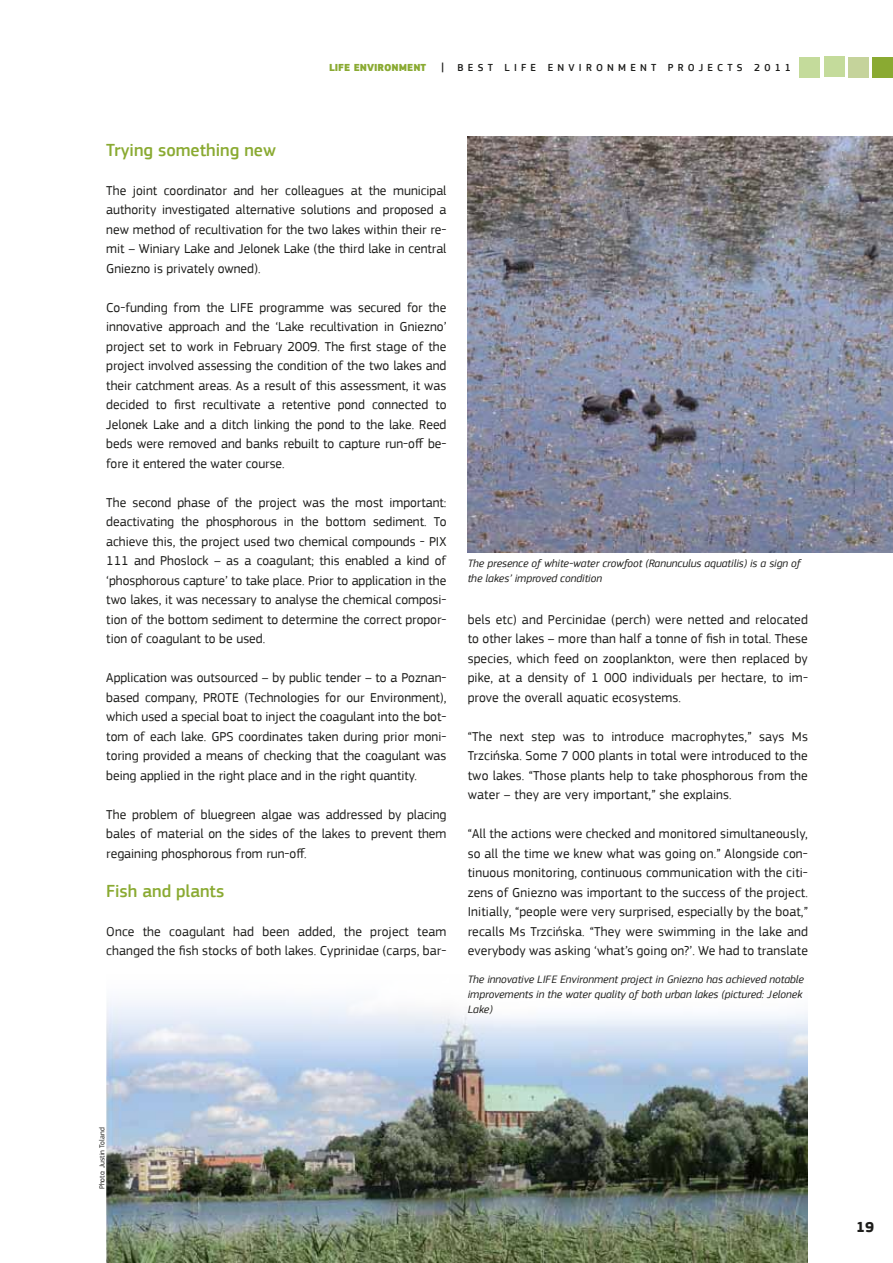
<style>
.page{position:relative;width:893px;height:1263px;background:#fff}
.page>*{position:absolute;margin:0;border:0;box-sizing:border-box;transform-origin:0 0}
.t1{font:500 18px "PF Square Sans Pro";color:#8aaa32}
.t2{font:700 15px "PF Square Sans Pro";color:#1d1d1b}
.t3{font:13.5px/19.5px "PF Square Sans Pro";color:#1d1d1b;text-align:justify}
.t4{font:italic 11.25px/15px "PF Square Sans Pro";color:#1d1d1b}
.t5{font:500 10.5px "PF Square Sans Pro";letter-spacing:.4em;color:#1d1d1b}
.t6{font:7.5px "PF Square Sans Pro";color:#1d1d1b}
.s1{font-weight:900;color:#8aaa32}
.s2{font-size:12px}
</style>
<div class="page">
<img style="left:106px;top:1000px;width:702px;height:263px">
<img style="left:468px;top:136px;width:425px;height:417px">
<div style="left:799px;top:57px;width:20px;height:20px;background:#c4db9b"></div>
<div style="left:824px;top:56px;width:20px;height:21px;background:#c4db9b"></div>
<div style="left:848px;top:58px;width:21px;height:20px;background:#c5d39b"></div>
<div style="left:873px;top:57px;width:20px;height:20px;background:#8aaa32"></div>
<p class="t5" style="left:329px;top:61px;width:463px"><span class="s1">LIFE ENVIRONMENT</span> <span class="s2">|</span> Best LIFE eNVIRONME NT Pro jects 2011</p>
<h1 class="t1" style="left:106px;top:139px;width:171px">Trying something new</h1>
<p class="t3" style="left:106px;top:180px;width:342px">The joint coordinator and her colleagues at the municipal authority investigated alternative solutions and proposed a new method of recultivation for the two lakes within their re&shy;mit – Winiary Lake and Jelonek Lake (the third lake in central Gniezno is privately owned).</p>
<p class="t3" style="left:106px;top:297px;width:342px">Co-funding from the LIFE programme was secured for the innovative approach and the ‘Lake recultivation in Gniezno’ project set to work in February 2009. The first stage of the project involved assessing the condition of the two lakes and their catchment areas. As a result of this assessment, it was decided to first recultivate a retentive pond connected to Jelonek Lake and a ditch linking the pond to the lake. Reed beds were removed and banks rebuilt to capture run-off be&shy;fore it entered the water course.</p>
<p class="t3" style="left:106px;top:492px;width:342px">The second phase of the project was the most important: deactivating the phosphorous in the bottom sediment. To achieve this, the project used two chemical compounds - PIX 111 and Phoslock – as a coagulant; this enabled a kind of ‘phosphorous capture’ to take place. Prior to application in the two lakes, it was necessary to analyse the chemical composi&shy;tion of the bottom sediment to determine the correct propor&shy;tion of coagulant to be used.</p>
<p class="t3" style="left:106px;top:668px;width:342px">Application was outsourced – by public tender – to a Poznan&shy;based company, PROTE (Technologies for our Environment), which used a special boat to inject the coagulant into the bot&shy;tom of each lake. GPS coordinates taken during prior moni&shy;toring provided a means of checking that the coagulant was being applied in the right place and in the right quantity.</p>
<p class="t3" style="left:106px;top:804px;width:342px">The problem of bluegreen algae was addressed by placing bales of material on the sides of the lakes to prevent them regaining phosphorous from run-off.</p>
<h1 class="t1" style="left:106px;top:880px;width:120px">Fish and plants</h1>
<p class="t3" style="left:106px;top:921px;width:342px">Once the coagulant had been added, the project team changed the fish stocks of both lakes. Cyprinidae (carps, bar-</p>
<p class="t4" style="left:468px;top:556px;width:334px">The presence of white-water crowfoot (Ranunculus aquatilis) is a sign of the lakes’ improved condition</p>
<p class="t3" style="left:468px;top:609px;width:342px">bels etc) and Percinidae (perch) were netted and relocated to other lakes – more than half a tonne of fish in total. These species, which feed on zooplankton, were then replaced by pike, at a density of 1 000 individuals per hectare, to im&shy;prove the overall aquatic ecosystems.</p>
<p class="t3" style="left:468px;top:726px;width:342px">“The next step was to introduce macrophytes,” says Ms Trzcińska. Some 7 000 plants in total were introduced to the two lakes. “Those plants help to take phosphorous from the water – they are very important,” she explains.</p>
<p class="t3" style="left:468px;top:824px;width:342px">“All the actions were checked and monitored simultaneously, so all the time we knew what was going on.” Alongside con&shy;tinuous monitoring, continuous communication with the citi&shy;zens of Gniezno was important to the success of the project.<br>Initially, “people were very surprised, especially by the boat,” recalls Ms Trzcińska. “They were swimming in the lake and everybody was asking ‘what’s going on?’. We had to translate</p>
<p class="t4" style="left:468px;top:972px;width:338px">The innovative LIFE Environment project in Gniezno has achieved notable improvements in the water quality of both urban lakes (pictured: Jelonek<br>Lake)</p>
<p class="t6" style="left:98px;top:1189px;width:63px;rotate:-90deg">Photo: Justin Toland</p>
<p class="t2" style="left:856px;top:1218px;width:19px">19</p>
</div>
